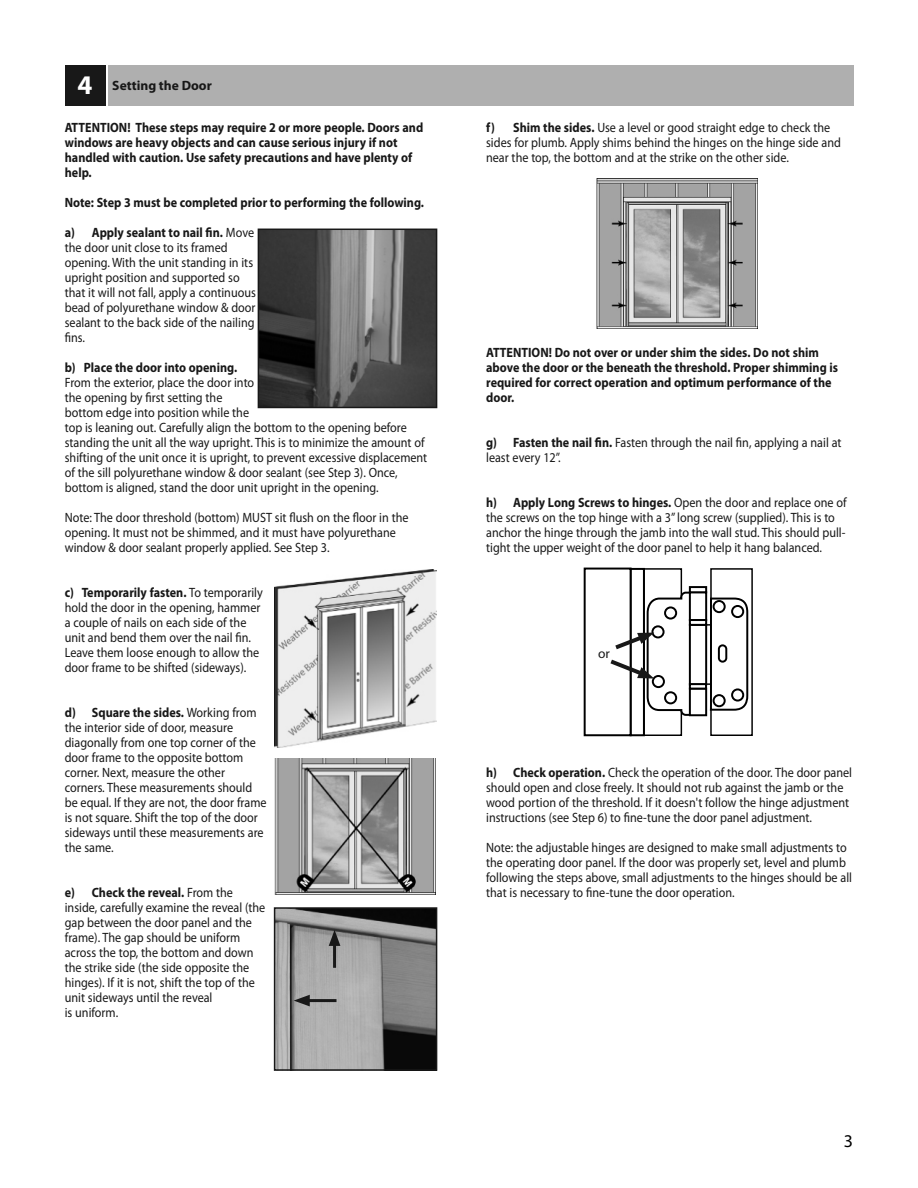
<style>
.page{position:relative;width:918px;height:1188px;background:#fff}
.page>*{position:absolute;margin:0;border:0;box-sizing:border-box;transform-origin:0 0}
.t1{font:18px "Myriad Pro";color:#000}
.t2{font:13.5px/15px "Myriad Pro";color:#181818;scale:.9 1}
.t3{font:700 13.5px/15px "Myriad Pro";color:#181818;scale:.9 1}
.t4{font:700 13.5px "Myriad Pro";color:#181818}
.t5{font:13.5px "Myriad Pro";color:#181818}
.s1{font-size:27px;color:#fff}
.s2{font-weight:700}
</style>
<div class="page">
<div style="left:65px;top:65px;width:40px;height:40px;background:#181818"></div>
<div style="left:108px;top:65px;width:745px;height:40px;background:#afafaf"></div>
<img style="left:261px;top:232px;width:173px;height:173px">
<div style="left:258px;top:229px;width:179px;height:179px;border:2px solid #181818"></div>
<img style="left:275px;top:569px;width:162px;height:178px">
<img style="left:275px;top:759px;width:161px;height:136px">
<img style="left:277px;top:910px;width:157px;height:158px">
<div style="left:274px;top:907px;width:163px;height:164px;border:2px solid #181818"></div>
<hr style="left:304px;top:999px;width:33px;height:3px;background:#181818">
<svg style="left:294px;top:995px;width:16px;height:11px"></svg>
<hr style="left:333px;top:940px;width:3px;height:28px;background:#181818">
<svg style="left:329px;top:930px;width:11px;height:16px"></svg>
<img style="left:596px;top:179px;width:161px;height:149px">
<div style="left:710px;top:568px;width:43px;height:168px;background:#fff;border:1px solid #000"></div>
<div style="left:643px;top:568px;width:39px;height:168px;background:#fff;border:1px solid #000"></div>
<svg style="left:689px;top:586px;width:18px;height:5px"></svg>
<div style="left:630px;top:568px;width:15px;height:168px;background:#fff;border:2px solid #000"></div>
<div style="left:584px;top:568px;width:48px;height:168px;background:#fff;border:2px solid #000"></div>
<svg style="left:610px;top:591px;width:139px;height:126px"></svg>
<p class="t4" style="left:78px;top:80px;width:136px"><span class="s1">4</span> Setting the Door</p>
<p class="t3" style="left:65px;top:121px;width:400px">ATTENTION! These steps may require 2 or more people. Doors and windows are heavy objects and can cause serious injury if not handled with caution. Use safety precautions and have plenty of help.</p>
<p class="t3" style="left:65px;top:196px;width:401px">Note: Step 3 must be completed prior to performing the following.</p>
<p class="t2" style="left:65px;top:226px;width:214px"><span class="s2">a) Apply sealant to nail fin.</span> Move the door unit close to its framed opening. With the unit standing in its upright position and supported so that it will not fall, apply a continuous bead of polyurethane window &amp; door sealant to the back side of the nailing fins.</p>
<p class="t3" style="left:65px;top:361px;width:193px">b) Place the door into opening.</p>
<p class="t2" style="left:65px;top:376px;width:404px">From the exterior, place the door into<br>the opening by first setting the<br>bottom edge into position while the<br>top is leaning out. Carefully align the bottom to the opening before standing the unit all the way upright. This is to minimize the amount of shifting of the unit once it is upright, to prevent excessive displacement of the sill polyurethane window &amp; door sealant (see Step 3). Once, bottom is aligned, stand the door unit upright in the opening.</p>
<p class="t2" style="left:65px;top:511px;width:383px">Note: The door threshold (bottom) MUST sit flush on the floor in the opening. It must not be shimmed, and it must have polyurethane window &amp; door sealant properly applied. See Step 3.</p>
<p class="t2" style="left:65px;top:586px;width:222px"><span class="s2">c) Temporarily fasten.</span> To temporarily hold the door in the opening, hammer a couple of nails on each side of the unit and bend them over the nail fin.<br>Leave them loose enough to allow the door frame to be shifted (sideways).</p>
<p class="t2" style="left:65px;top:706px;width:226px"><span class="s2">d) Square the sides.</span> Working from the interior side of door, measure diagonally from one top corner of the door frame to the opposite bottom corner. Next, measure the other corners. These measurements should be equal. If they are not, the door frame is not square. Shift the top of the door sideways until these measurements are the same.</p>
<p class="t2" style="left:65px;top:886px;width:224px"><span class="s2">e) Check the reveal.</span> From the inside, carefully examine the reveal (the gap between the door panel and the frame). The gap should be uniform across the top, the bottom and down the strike side (the side opposite the hinges). If it is not, shift the top of the unit sideways until the reveal<br>is uniform.</p>
<p class="t2" style="left:486px;top:121px;width:396px"><span class="s2">f) Shim the sides.</span> Use a level or good straight edge to check the sides for plumb. Apply shims behind the hinges on the hinge side and near the top, the bottom and at the strike on the other side.</p>
<p class="t3" style="left:486px;top:346px;width:393px">ATTENTION! Do not over or under shim the sides. Do not shim above the door or the beneath the threshold. Proper shimming is required for correct operation and optimum performance of the door.</p>
<p class="t2" style="left:486px;top:436px;width:396px"><span class="s2">g) Fasten the nail fin.</span> Fasten through the nail fin, applying a nail at least every 12”.</p>
<p class="t2" style="left:486px;top:496px;width:402px"><span class="s2">h) Apply Long Screws to hinges.</span> Open the door and replace one of the screws on the top hinge with a 3” long screw (supplied). This is to anchor the hinge through the jamb into the wall stud. This should pull&shy;tight the upper weight of the door panel to help it hang balanced.</p>
<p class="t5" style="left:598px;top:648px;width:13px">or</p>
<p class="t2" style="left:486px;top:766px;width:408px"><span class="s2">h) Check operation.</span> Check the operation of the door. The door panel should open and close freely. It should not rub against the jamb or the wood portion of the threshold. If it doesn't follow the hinge adjustment instructions (see Step 6) to fine-tune the door panel adjustment.</p>
<p class="t2" style="left:486px;top:841px;width:408px">Note: the adjustable hinges are designed to make small adjustments to the operating door panel. If the door was properly set, level and plumb following the steps above, small adjustments to the hinges should be all that is necessary to fine-tune the door operation.</p>
<h1 class="t1" style="left:844px;top:1133px;width:11px">3</h1>
</div>
